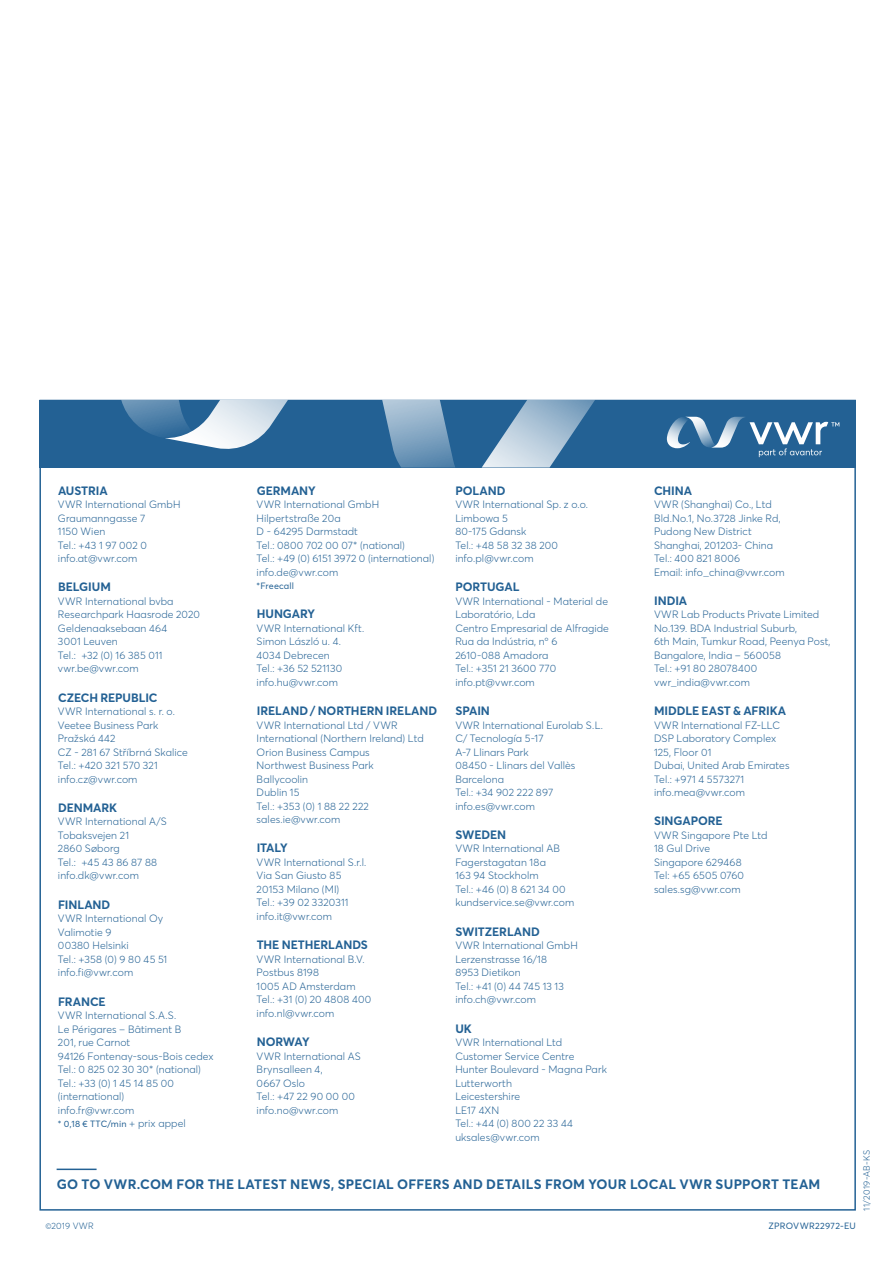
<style>
.page{position:relative;width:893px;height:1263px;background:#fff}
.page>*{position:absolute;margin:0;border:0;box-sizing:border-box;transform-origin:0 0}
.t1{font:700 13.5px "Averta";letter-spacing:.015em;color:#236194}
.t2{font:700 12px "Averta";letter-spacing:-.005em;color:#236194}
.t3{font:300 10.5px/13.5px "Averta";letter-spacing:.01em;color:#236194}
.t4{font:9px "Averta";letter-spacing:.02em;color:#236194}
.t5{font:300 9px "Averta";letter-spacing:.025em;color:#236194}
.s1{font-weight:300;font-size:10.5px}
</style>
<div class="page">
<div style="left:39px;top:400px;width:817px;height:67px;background:#236194"></div>
<svg style="left:382px;top:400px;width:73px;height:67px"></svg>
<svg style="left:482px;top:400px;width:113px;height:67px"></svg>
<svg style="left:121px;top:400px;width:167px;height:49px"></svg>
<svg style="left:667px;top:417px;width:172px;height:40px"></svg>
<p class="t2" style="left:58px;top:482px;width:51px">AUSTRIA</p>
<p class="t3" style="left:58px;top:497px;width:124px">VWR International GmbH<br>Graumanngasse 7<br>1150 Wien<br>Tel.: +43 1 97 002 0 info.at@vwr.com</p>
<p class="t2" style="left:58px;top:579px;width:54px">BELGIUM</p>
<p class="t3" style="left:58px;top:594px;width:144px">VWR International bvba<br>Researchpark Haasrode 2020<br>Geldenaaksebaan 464<br>3001 Leuven<br>Tel.: +32 (0) 16 385 011 vwr.be@vwr.com</p>
<p class="t2" style="left:58px;top:689px;width:101px">CZECH REPUBLIC</p>
<p class="t3" style="left:58px;top:704px;width:131px">VWR International s. r. o.<br>Veetee Business Park<br>Pražská 442<br>CZ - 281 67 Stříbrná Skalice<br>Tel.: +420 321 570 321 info.cz@vwr.com</p>
<p class="t2" style="left:58px;top:799px;width:61px">DENMARK</p>
<p class="t3" style="left:58px;top:815px;width:110px">VWR International A/S<br>Tobaksvejen 21<br>2860 Søborg<br>Tel.: +45 43 86 87 88 info.dk@vwr.com</p>
<p class="t2" style="left:58px;top:896px;width:54px">FINLAND</p>
<p class="t3" style="left:58px;top:911px;width:111px">VWR International Oy<br>Valimotie 9<br>00380 Helsinki<br>Tel.: +358 (0) 9 80 45 51 info.fi@vwr.com</p>
<p class="t2" style="left:58px;top:993px;width:49px">FRANCE</p>
<p class="t3" style="left:58px;top:1008px;width:157px">VWR International S.A.S.<br>Le Périgares – Bâtiment B<br>201, rue Carnot<br>94126 Fontenay-sous-Bois cedex<br>Tel.: 0 825 02 30 30* (national)<br>Tel.: +33 (0) 1 45 14 85 00 (international)<br>info.fr@vwr.com</p>
<p class="t4" style="left:58px;top:1118px;width:129px">* 0,18 € TTC/min <span class="s1">+ prix appel</span></p>
<p class="t2" style="left:257px;top:482px;width:61px">GERMANY</p>
<p class="t3" style="left:257px;top:497px;width:179px">VWR International GmbH<br>Hilpertstraße 20a<br>D - 64295 Darmstadt<br>Tel.: 0800 702 00 07* (national)<br>Tel.: +49 (0) 6151 3972 0 (international) info.de@vwr.com</p>
<p class="t4" style="left:257px;top:580px;width:39px">*Freecall</p>
<p class="t2" style="left:257px;top:606px;width:60px">HUNGARY</p>
<p class="t3" style="left:257px;top:621px;width:109px">VWR International Kft.<br>Simon László u. 4.<br>4034 Debrecen<br>Tel.: +36 52 521130 info.hu@vwr.com</p>
<p class="t2" style="left:257px;top:702px;width:182px">IRELAND / NORTHERN IRELAND</p>
<p class="t3" style="left:257px;top:718px;width:169px">VWR International Ltd / VWR<br>International (Northern Ireland) Ltd<br>Orion Business Campus<br>Northwest Business Park<br>Ballycoolin<br>Dublin 15<br>Tel.: +353 (0) 1 88 22 222 sales.ie@vwr.com</p>
<p class="t2" style="left:257px;top:840px;width:32px">ITALY</p>
<p class="t3" style="left:257px;top:855px;width:111px">VWR International S.r.l.<br>Via San Giusto 85<br>20153 Milano (MI)<br>Tel.: +39 02 3320311 info.it@vwr.com</p>
<p class="t2" style="left:257px;top:936px;width:113px">THE NETHERLANDS</p>
<p class="t3" style="left:257px;top:952px;width:116px">VWR International B.V.<br>Postbus 8198<br>1005 AD Amsterdam<br>Tel.: +31 (0) 20 4808 400 info.nl@vwr.com</p>
<p class="t2" style="left:257px;top:1033px;width:54px">NORWAY</p>
<p class="t3" style="left:257px;top:1049px;width:106px">VWR International AS<br>Brynsalleen 4,<br>0667 Oslo<br>Tel.: +47 22 90 00 00 info.no@vwr.com</p>
<p class="t2" style="left:455px;top:482px;width:52px">POLAND</p>
<p class="t3" style="left:455px;top:497px;width:134px">VWR International Sp. z o.o.<br>Limbowa 5<br>80-175 Gdansk<br>Tel.: +48 58 32 38 200 info.pl@vwr.com</p>
<p class="t2" style="left:455px;top:579px;width:66px">PORTUGAL</p>
<p class="t3" style="left:455px;top:594px;width:155px">VWR International - Material de<br>Laboratório, Lda<br>Centro Empresarial de Alfragide<br>Rua da Indústria, nº 6<br>2610-088 Amadora<br>Tel.: +351 21 3600 770 info.pt@vwr.com</p>
<p class="t2" style="left:455px;top:702px;width:36px">SPAIN</p>
<p class="t3" style="left:455px;top:718px;width:149px">VWR International Eurolab S.L.<br>C/ Tecnología 5-17<br>A-7 Llinars Park<br>08450 - Llinars del Vallès<br>Barcelona<br>Tel.: +34 902 222 897 info.es@vwr.com</p>
<p class="t2" style="left:455px;top:826px;width:52px">SWEDEN</p>
<p class="t3" style="left:455px;top:842px;width:120px">VWR International AB<br>Fagerstagatan 18a<br>163 94 Stockholm<br>Tel.: +46 (0) 8 621 34 00 kundservice.se@vwr.com</p>
<p class="t2" style="left:455px;top:923px;width:86px">SWITZERLAND</p>
<p class="t3" style="left:455px;top:938px;width:124px">VWR International GmbH<br>Lerzenstrasse 16/18<br>8953 Dietikon<br>Tel.: +41 (0) 44 745 13 13 info.ch@vwr.com</p>
<p class="t2" style="left:455px;top:1020px;width:18px">UK</p>
<p class="t3" style="left:455px;top:1035px;width:153px">VWR International Ltd<br>Customer Service Centre<br>Hunter Boulevard - Magna Park<br>Lutterworth<br>Leicestershire<br>LE17 4XN<br>Tel.: +44 (0) 800 22 33 44 uksales@vwr.com</p>
<p class="t2" style="left:654px;top:482px;width:40px">CHINA</p>
<p class="t3" style="left:654px;top:497px;width:132px">VWR (Shanghai) Co., Ltd<br>Bld.No.1, No.3728 Jinke Rd,<br>Pudong New District<br>Shanghai, 201203- China<br>Tel.: 400 821 8006<br>Email: info_china@vwr.com</p>
<p class="t2" style="left:654px;top:592px;width:35px">INDIA</p>
<p class="t3" style="left:654px;top:607px;width:178px">VWR Lab Products Private Limited<br>No.139. BDA Industrial Suburb,<br>6th Main, Tumkur Road, Peenya Post,<br>Bangalore, India – 560058<br>Tel.: +91 80 28078400 vwr_india@vwr.com</p>
<p class="t2" style="left:654px;top:702px;width:134px">MIDDLE EAST &amp; AFRIKA</p>
<p class="t3" style="left:654px;top:718px;width:137px">VWR International FZ-LLC<br>DSP Laboratory Complex<br>125, Floor 01<br>Dubai, United Arab Emirates<br>Tel.: +971 4 5573271 info.mea@vwr.com</p>
<p class="t2" style="left:654px;top:813px;width:70px">SINGAPORE</p>
<p class="t3" style="left:654px;top:828px;width:115px">VWR Singapore Pte Ltd<br>18 Gul Drive<br>Singapore 629468<br>Tel: +65 6505 0760 sales.sg@vwr.com</p>
<p class="t5" style="left:861px;top:1210px;width:62px;rotate:-90deg">11/2019-AB-KS</p>
<p class="t1" style="left:57px;top:1174px;width:765px">GO TO VWR.COM FOR THE LATEST NEWS, SPECIAL OFFERS AND DETAILS FROM YOUR LOCAL VWR SUPPORT TEAM</p>
<p class="t5" style="left:45px;top:1219px;width:50px">©2019 VWR</p>
<p class="t4" style="left:768px;top:1219px;width:89px">ZPROVWR22972-EU</p>
</div>
